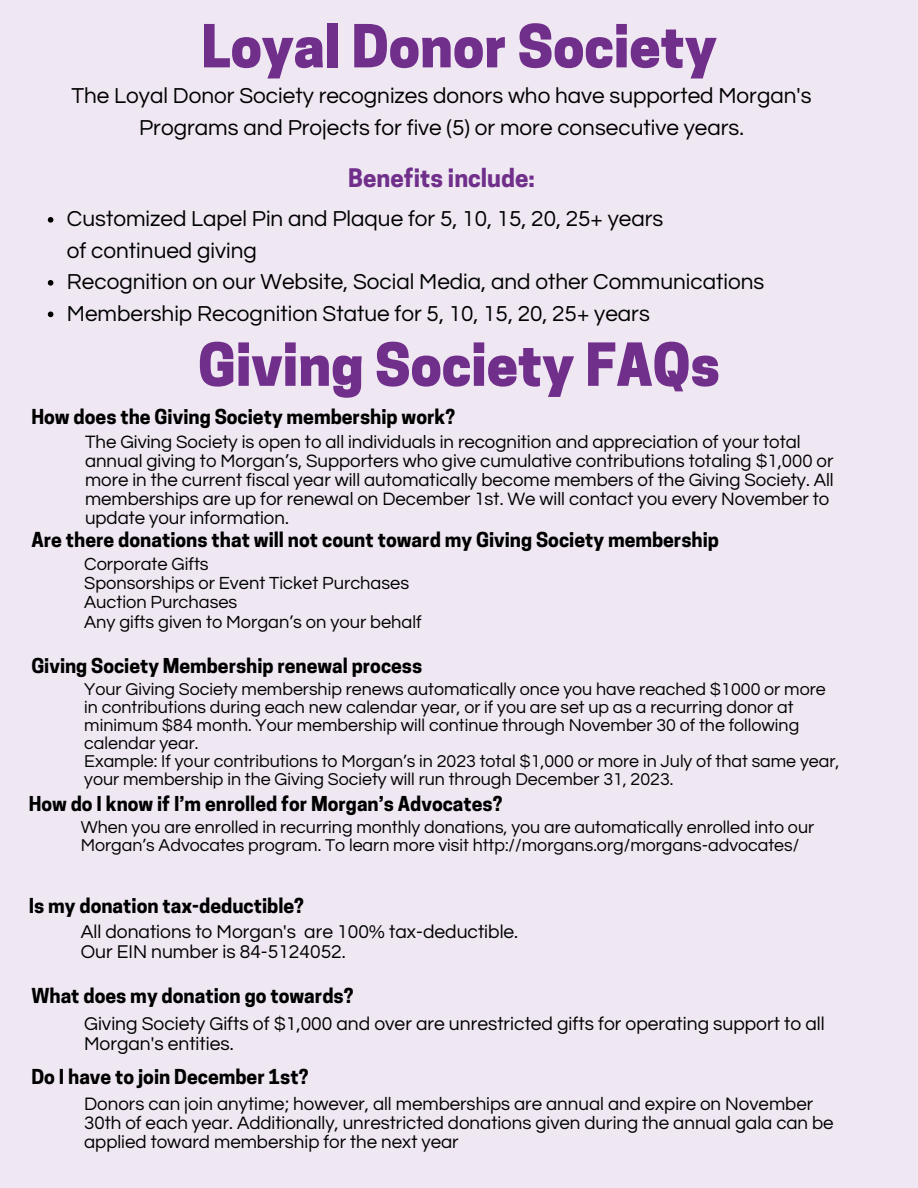
<style>
.page{position:relative;width:918px;height:1188px;background:#efe7f2}
.page>*{position:absolute;margin:0;border:0;box-sizing:border-box;transform-origin:0 0}
.t1{font:800 55.65px "Cooper Hewitt";color:#702f8a}
.t2{font:700 24px "Cooper Hewitt";color:#702f8a}
.t3{font:22.5px/31.5px "Questrial";color:#000;text-align:center}
.t4{font:700 19.35px "Cooper Hewitt";color:#000}
.t5{font:19.2px/20.2px "Questrial";color:#000}
.t6{font:700 19.2px "Cooper Hewitt";color:#000}
.t7{font:18.75px/19.2px "Questrial";color:#000}
.t8{font:18.6px/19.2px "Questrial";color:#000}
.t9{font:18.3px/19.2px "Questrial";color:#000}
.t10{font:17.85px/18px "Questrial";color:#000}
</style>
<div class="page">
<svg style="left:48px;top:217px;width:5px;height:6px"></svg>
<svg style="left:48px;top:280px;width:5px;height:6px"></svg>
<svg style="left:48px;top:312px;width:5px;height:5px"></svg>
<h1 class="t1" style="left:201px;top:13px;width:517px">Loyal Donor Society</h1>
<p class="t3" style="left:72px;top:81px;width:742px">The Loyal Donor Society recognizes donors who have supported Morgan's<br>Programs and Projects for five (5) or more consecutive years.</p>
<h2 class="t2" style="left:348px;top:163px;width:188px">Benefits include:</h2>
<p class="t3" style="left:67px;top:203px;width:699px;text-align:left">Customized Lapel Pin and Plaque for 5, 10, 15, 20, 25+ years<br>of continued giving<br>Recognition on our Website, Social Media, and other Communications Membership Recognition Statue for 5, 10, 15, 20, 25+ years</p>
<h1 class="t1" style="left:198px;top:332px;width:523px">Giving Society FAQs</h1>
<p class="t4" style="left:31px;top:405px;width:425px">How does the Giving Society membership work?</p>
<p class="t8" style="left:85px;top:433px;width:750px">The Giving Society is open to all individuals in recognition and appreciation of your total annual giving to Morgan’s, Supporters who give cumulative contributions totaling $1,000 or more in the current fiscal year will automatically become members of the Giving Society. All memberships are up for renewal on December 1st. We will contact you every November to update your information.</p>
<p class="t4" style="left:31px;top:529px;width:689px">Are there donations that will not count toward my Giving Society membership</p>
<p class="t9" style="left:84px;top:555px;width:339px">Corporate Gifts<br>Sponsorships or Event Ticket Purchases<br>Auction Purchases<br>Any gifts given to Morgan’s on your behalf</p>
<p class="t6" style="left:31px;top:654px;width:392px">Giving Society Membership renewal process</p>
<p class="t10" style="left:84px;top:680px;width:757px">Your Giving Society membership renews automatically once you have reached $1000 or more in contributions during each new calendar year, or if you are set up as a recurring donor at minimum $84 month. Your membership will continue through November 30 of the following calendar year.<br>Example: If your contributions to Morgan’s in 2023 total $1,000 or more in July of that same year, your membership in the Giving Society will run through December 31, 2023.</p>
<p class="t6" style="left:29px;top:792px;width:475px">How do I know if I’m enrolled for Morgan’s Advocates?</p>
<p class="t10" style="left:81px;top:818px;width:735px">When you are enrolled in recurring monthly donations, you are automatically enrolled into our<br>Morgan’s Advocates program. To learn more visit http://morgans.org/morgans-advocates/</p>
<p class="t4" style="left:29px;top:894px;width:277px">Is my donation tax-deductible?</p>
<p class="t5" style="left:81px;top:922px;width:439px">All donations to Morgan's are 100% tax-deductible.<br>Our EIN number is 84-5124052.</p>
<p class="t4" style="left:31px;top:984px;width:324px">What does my donation go towards?</p>
<p class="t5" style="left:84px;top:1014px;width:742px">Giving Society Gifts of $1,000 and over are unrestricted gifts for operating support to all<br>Morgan's entities.</p>
<p class="t4" style="left:31px;top:1066px;width:279px">Do I have to join December 1st?</p>
<p class="t7" style="left:84px;top:1095px;width:751px">Donors can join anytime; however, all memberships are annual and expire on November<br>30th of each year. Additionally, unrestricted donations given during the annual gala can be applied toward membership for the next year</p>
</div>
